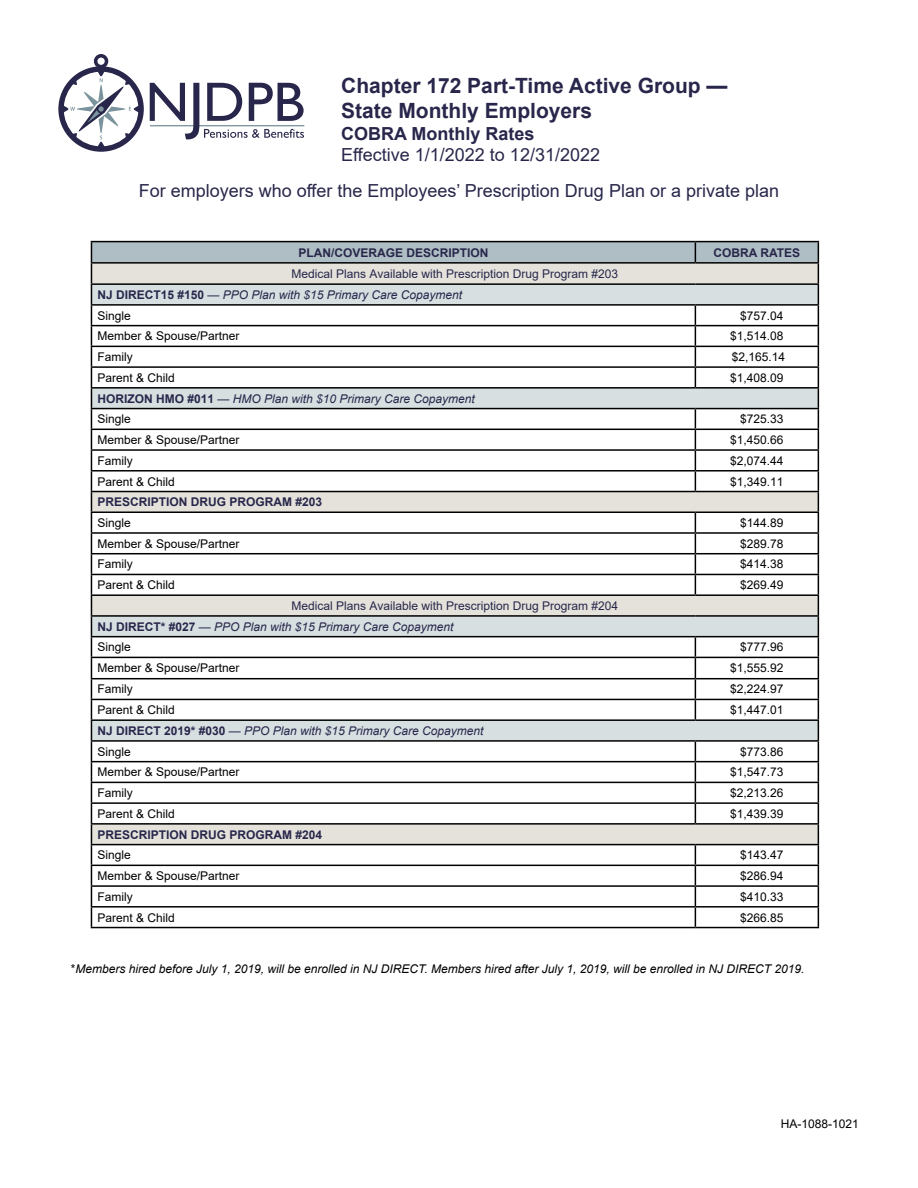
<style>
.page{position:relative;width:918px;height:1188px;background:#fff}
.page>*{position:absolute;margin:0;border:0;box-sizing:border-box;transform-origin:0 0}
.t1{font:700 21px/25.2px "Arial";color:#28274b}
.t2{font:18px/35.7px "Arial";color:#28274b}
.t3{font:700 18px "Arial";color:#28274b}
.t4{font:12px "Arial";color:#000}
.t5{font:12px/20.7px "Arial";color:#28274b}
.t6{font:italic 12px/20.7px "Arial";color:#28274b}
.t7{font:italic 12px "Arial";color:#000}
.t8{font:700 12px "Arial";color:#28274b}
.s1{font-weight:700}
.s2{font-style:italic}
.s3{color:#000}
.s4{font-weight:700;font-style:normal}
.s5{font-style:normal;color:#000}
.s6{font-style:normal}
</style>
<div class="page">
<svg style="left:58px;top:54px;width:86px;height:98px"></svg>
<svg style="left:150px;top:83px;width:155px;height:56px"></svg>
<hr style="left:91px;top:241px;width:604px;height:1px;background:#000">
<hr style="left:695px;top:241px;width:124px;height:1px;background:#000">
<svg style="left:91px;top:242px;width:728px;height:685px"></svg>
<hr style="left:91px;top:927px;width:604px;height:1px;background:#000">
<hr style="left:695px;top:927px;width:124px;height:1px;background:#000">
<h1 class="t1" style="left:341px;top:73px;width:388px">Chapter 172 Part-Time Active Group —<br>State Monthly Employers</h1>
<h2 class="t3" style="left:341px;top:121px;width:195px">COBRA Monthly Rates</h2>
<h2 class="t2" style="left:139px;top:137px;width:642px;text-indent:202px">Effective 1/1/2022 to 12/31/2022<br>For employers who offer the Employees’ Prescription Drug Plan or a private plan</h2>
<p class="t8" style="left:298px;top:244px;width:192px">PLAN/COVERAGE DESCRIPTION</p>
<p class="t8" style="left:714px;top:244px;width:88px">COBRA RATES</p>
<p class="t5" style="left:97px;top:264px;width:522px;text-indent:194px">Medical Plans Available with Prescription Drug Program #203<br><span class="s1">NJ DIRECT15 #150</span> <span class="s2">— PPO Plan with $15 Primary Care Copayment<br></span><span class="s3">Single</span></p>
<p class="t4" style="left:740px;top:307px;width:45px">$757.04</p>
<p class="t4" style="left:97px;top:328px;width:144px">Member &amp; Spouse/Partner</p>
<p class="t4" style="left:730px;top:328px;width:55px">$1,514.08</p>
<p class="t4" style="left:97px;top:349px;width:37px">Family</p>
<p class="t4" style="left:732px;top:349px;width:55px">$2,165.14</p>
<p class="t4" style="left:97px;top:369px;width:79px">Parent &amp; Child</p>
<p class="t4" style="left:730px;top:369px;width:55px">$1,408.09</p>
<p class="t6" style="left:97px;top:388px;width:379px"><span class="s4">HORIZON HMO #011</span> — HMO Plan with $10 Primary Care Copayment<br><span class="s5">Single</span></p>
<p class="t4" style="left:740px;top:411px;width:45px">$725.33</p>
<p class="t4" style="left:97px;top:432px;width:144px">Member &amp; Spouse/Partner</p>
<p class="t4" style="left:730px;top:432px;width:55px">$1,450.66</p>
<p class="t4" style="left:97px;top:452px;width:37px">Family</p>
<p class="t4" style="left:730px;top:452px;width:55px">$2,074.44</p>
<p class="t4" style="left:97px;top:473px;width:79px">Parent &amp; Child</p>
<p class="t4" style="left:730px;top:473px;width:55px">$1,349.11</p>
<p class="t8" style="left:97px;top:494px;width:226px">PRESCRIPTION DRUG PROGRAM #203</p>
<p class="t4" style="left:97px;top:515px;width:35px">Single</p>
<p class="t4" style="left:740px;top:515px;width:45px">$144.89</p>
<p class="t4" style="left:97px;top:535px;width:144px">Member &amp; Spouse/Partner</p>
<p class="t4" style="left:740px;top:535px;width:45px">$289.78</p>
<p class="t4" style="left:97px;top:556px;width:37px">Family</p>
<p class="t4" style="left:740px;top:556px;width:45px">$414.38</p>
<p class="t4" style="left:97px;top:577px;width:79px">Parent &amp; Child</p>
<p class="t4" style="left:740px;top:577px;width:45px">$269.49</p>
<p class="t5" style="left:97px;top:595px;width:522px;text-indent:194px">Medical Plans Available with Prescription Drug Program #204<br><span class="s1">NJ DIRECT* #027</span> <span class="s2">— PPO Plan with $15 Primary Care Copayment<br></span><span class="s3">Single</span></p>
<p class="t4" style="left:740px;top:639px;width:45px">$777.96</p>
<p class="t4" style="left:97px;top:660px;width:144px">Member &amp; Spouse/Partner</p>
<p class="t4" style="left:730px;top:660px;width:55px">$1,555.92</p>
<p class="t4" style="left:97px;top:681px;width:37px">Family</p>
<p class="t4" style="left:730px;top:681px;width:55px">$2,224.97</p>
<p class="t4" style="left:97px;top:702px;width:79px">Parent &amp; Child</p>
<p class="t4" style="left:730px;top:702px;width:55px">$1,447.01</p>
<p class="t6" style="left:97px;top:721px;width:388px"><span class="s4">NJ DIRECT 2019* #030</span> — PPO Plan with $15 Primary Care Copayment<br><span class="s5">Single</span></p>
<p class="t4" style="left:740px;top:743px;width:45px">$773.86</p>
<p class="t4" style="left:97px;top:764px;width:144px">Member &amp; Spouse/Partner</p>
<p class="t4" style="left:730px;top:764px;width:55px">$1,547.73</p>
<p class="t4" style="left:97px;top:785px;width:37px">Family</p>
<p class="t4" style="left:730px;top:785px;width:55px">$2,213.26</p>
<p class="t4" style="left:97px;top:805px;width:79px">Parent &amp; Child</p>
<p class="t4" style="left:730px;top:805px;width:55px">$1,439.39</p>
<p class="t8" style="left:97px;top:826px;width:226px">PRESCRIPTION DRUG PROGRAM #204</p>
<p class="t4" style="left:97px;top:847px;width:35px">Single</p>
<p class="t4" style="left:740px;top:847px;width:45px">$143.47</p>
<p class="t4" style="left:97px;top:868px;width:144px">Member &amp; Spouse/Partner</p>
<p class="t4" style="left:740px;top:868px;width:45px">$286.94</p>
<p class="t4" style="left:97px;top:888px;width:37px">Family</p>
<p class="t4" style="left:740px;top:888px;width:45px">$410.33</p>
<p class="t4" style="left:97px;top:909px;width:79px">Parent &amp; Child</p>
<p class="t4" style="left:740px;top:909px;width:45px">$266.85</p>
<p class="t7" style="left:71px;top:961px;width:735px"><span class="s6">*</span>Members hired before July 1, 2019, will be enrolled in NJ DIRECT. Members hired after July 1, 2019, will be enrolled in NJ DIRECT 2019.</p>
<p class="t4" style="left:781px;top:1115px;width:80px">HA-1088-1021</p>
</div>
